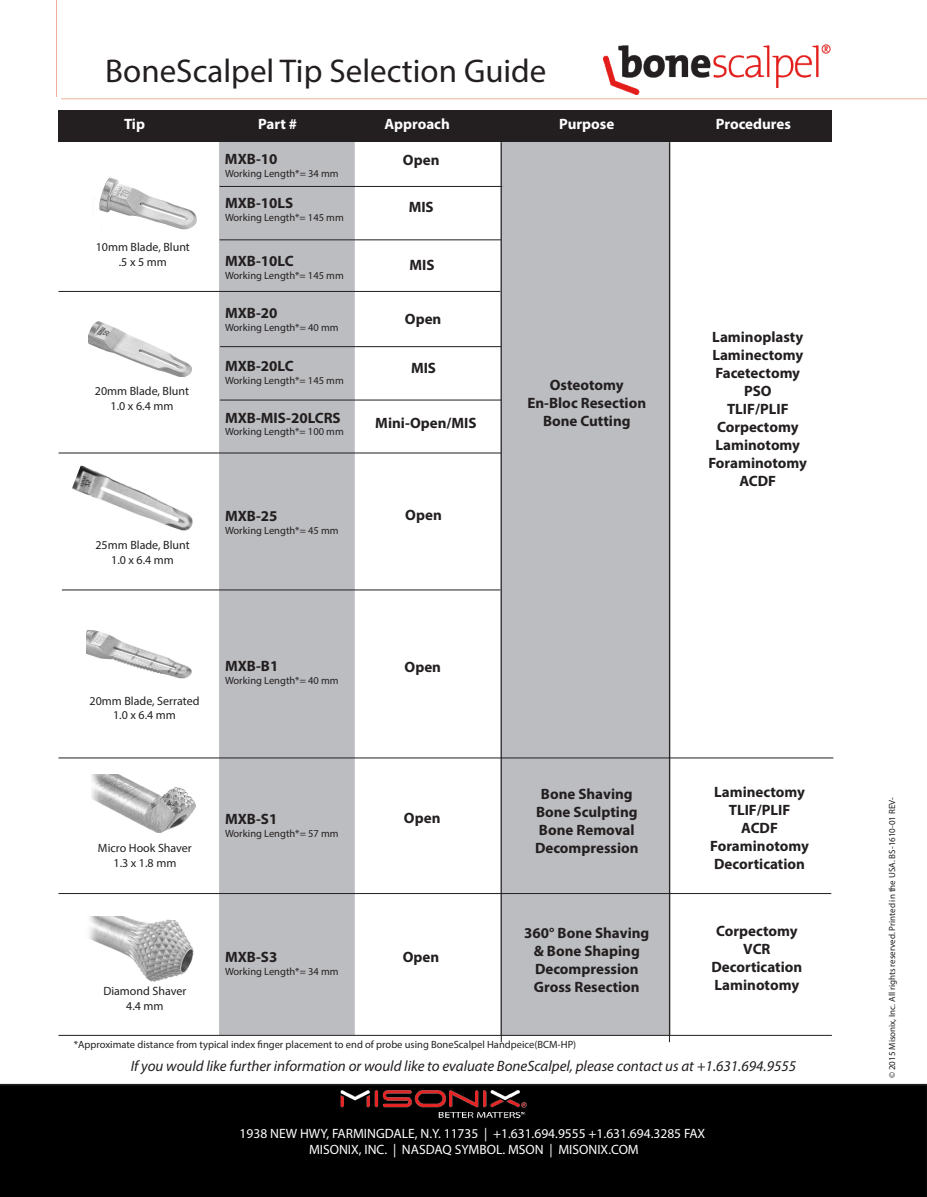
<style>
.page{position:relative;width:927px;height:1197px;background:#fff}
.page>*{position:absolute;margin:0;border:0;box-sizing:border-box;transform-origin:0 0}
.t1{font:33px "Myriad Pro";color:#231f20}
.t2{font:700 15px/18px "Myriad Pro";color:#231f20;text-align:center}
.t3{font:italic 15px "Myriad Pro";color:#231f20}
.t4{font:700 15px "Myriad Pro";color:#fff}
.t5{font:13.5px/16.2px "Myriad Pro";color:#fff;text-align:center}
.t6{font:12px/14.4px "Myriad Pro";color:#231f20;text-align:center}
.t7{font:10.5px "Myriad Pro";color:#231f20}
.t8{font:9px "Myriad Pro";color:#231f20}
</style>
<div class="page">
<div style="left:219px;top:111px;width:136px;height:924px;background:#bcbdc0;border:1px solid #bcbdc0"></div>
<div style="left:500px;top:139px;width:170px;height:897px;background:#bcbdc0"></div>
<img style="left:604px;top:45px;width:226px;height:49px">
<hr style="left:58px;top:453px;width:443px;height:1px;background:#231f20">
<hr style="left:62px;top:590px;width:438px;height:1px;background:#231f20">
<hr style="left:58px;top:758px;width:775px;height:1px;background:#231f20">
<hr style="left:58px;top:893px;width:773px;height:1px;background:#231f20">
<div style="left:58px;top:111px;width:774px;height:31px;background:#231f20"></div>
<div style="left:0;top:1084px;width:927px;height:113px;background:#000"></div>
<hr style="left:58px;top:1035px;width:774px;height:1px;background:#231f20">
<img style="left:99px;top:177px;width:97px;height:53px">
<img style="left:89px;top:321px;width:103px;height:56px">
<img style="left:86px;top:630px;width:106px;height:48px">
<img style="left:92px;top:774px;width:103px;height:58px">
<img style="left:89px;top:916px;width:105px;height:66px">
<img style="left:72px;top:465px;width:121px;height:66px">
<hr style="left:58px;top:291px;width:442px;height:1px;background:#231f20">
<hr style="left:220px;top:186px;width:282px;height:1px;background:#231f20">
<hr style="left:220px;top:239px;width:281px;height:1px;background:#231f20">
<hr style="left:220px;top:346px;width:281px;height:1px;background:#231f20">
<hr style="left:220px;top:400px;width:281px;height:1px;background:#231f20">
<hr style="left:501px;top:142px;width:1px;height:900px;background:#231f20">
<hr style="left:669px;top:142px;width:1px;height:900px;background:#231f20">
<h1 class="t1" style="left:105px;top:50px;width:443px">BoneScalpel Tip Selection Guide</h1>
<p class="t4" style="left:124px;top:114px;width:22px">Tip</p>
<p class="t4" style="left:384px;top:114px;width:67px">Approach</p>
<p class="t4" style="left:559px;top:114px;width:57px">Purpose</p>
<p class="t4" style="left:716px;top:114px;width:77px">Procedures</p>
<p class="t4" style="left:258px;top:115px;width:41px">Part #</p>
<p class="t2" style="left:225px;top:150px;width:54px">MXB-10</p>
<p class="t7" style="left:225px;top:167px;width:115px">Working Length*= 34 mm</p>
<p class="t2" style="left:225px;top:194px;width:70px">MXB-10LS</p>
<p class="t7" style="left:225px;top:211px;width:120px">Working Length*= 145 mm</p>
<p class="t2" style="left:225px;top:251px;width:70px">MXB-10LC</p>
<p class="t7" style="left:225px;top:269px;width:120px">Working Length*= 145 mm</p>
<p class="t2" style="left:403px;top:151px;width:38px">Open</p>
<p class="t2" style="left:409px;top:197px;width:27px">MIS</p>
<p class="t6" style="left:96px;top:240px;width:96px">10mm Blade, Blunt .5 x 5 mm</p>
<p class="t2" style="left:410px;top:255px;width:27px">MIS</p>
<p class="t6" style="left:95px;top:384px;width:96px">20mm Blade, Blunt<br>1.0 x 6.4 mm</p>
<p class="t6" style="left:96px;top:538px;width:96px">25mm Blade, Blunt<br>1.0 x 6.4 mm</p>
<p class="t2" style="left:225px;top:304px;width:54px">MXB-20</p>
<p class="t7" style="left:225px;top:321px;width:115px">Working Length*= 40 mm</p>
<p class="t2" style="left:225px;top:357px;width:70px">MXB-20LC</p>
<p class="t7" style="left:225px;top:374px;width:120px">Working Length*= 145 mm</p>
<p class="t2" style="left:225px;top:408px;width:117px">MXB-MIS-20LCRS</p>
<p class="t7" style="left:225px;top:425px;width:120px">Working Length*= 100 mm</p>
<p class="t2" style="left:225px;top:506px;width:54px">MXB-25</p>
<p class="t7" style="left:225px;top:524px;width:115px">Working Length*= 45 mm</p>
<p class="t2" style="left:405px;top:309px;width:38px">Open</p>
<p class="t2" style="left:411px;top:358px;width:27px">MIS</p>
<p class="t2" style="left:375px;top:413px;width:103px">Mini-Open/MIS</p>
<p class="t2" style="left:405px;top:505px;width:38px">Open</p>
<p class="t6" style="left:90px;top:693px;width:111px">20mm Blade, Serrated<br>1.0 x 6.4 mm</p>
<p class="t2" style="left:225px;top:656px;width:55px">MXB-B1</p>
<p class="t7" style="left:225px;top:674px;width:115px">Working Length*= 40 mm</p>
<p class="t6" style="left:98px;top:841px;width:95px">Micro Hook Shaver<br>1.3 x 1.8 mm</p>
<p class="t2" style="left:225px;top:809px;width:54px">MXB-S1</p>
<p class="t7" style="left:225px;top:827px;width:115px">Working Length*= 57 mm</p>
<p class="t6" style="left:103px;top:984px;width:85px">Diamond Shaver<br>4.4 mm</p>
<p class="t2" style="left:225px;top:947px;width:54px">MXB-S3</p>
<p class="t7" style="left:225px;top:965px;width:115px">Working Length*= 34 mm</p>
<p class="t2" style="left:405px;top:657px;width:38px">Open</p>
<p class="t2" style="left:404px;top:809px;width:38px">Open</p>
<p class="t2" style="left:403px;top:947px;width:38px">Open</p>
<p class="t2" style="left:528px;top:376px;width:120px">Osteotomy<br>En-Bloc Resection<br>Bone Cutting</p>
<p class="t2" style="left:535px;top:784px;width:105px">Bone Shaving<br>Bone Sculpting<br>Bone Removal<br>Decompression</p>
<p class="t2" style="left:524px;top:924px;width:127px">360° Bone Shaving &amp; Bone Shaping<br>Decompression<br>Gross Resection</p>
<p class="t7" style="left:74px;top:1038px;width:504px">*Approximate distance from typical index finger placement to end of probe using BoneScalpel Handpeice(BCM-HP)</p>
<p class="t2" style="left:708px;top:327px;width:100px">Laminoplasty<br>Laminectomy<br>Facetectomy<br>PSO<br>TLIF/PLIF<br>Corpectomy<br>Laminotomy<br>Foraminotomy<br>ACDF</p>
<p class="t2" style="left:710px;top:782px;width:100px">Laminectomy<br>TLIF/PLIF<br>ACDF<br>Foraminotomy<br>Decortication</p>
<p class="t2" style="left:711px;top:922px;width:92px">Corpectomy<br>VCR<br>Decortication<br>Laminotomy</p>
<p class="t3" style="left:131px;top:1057px;width:667px">If you would like further information or would like to evaluate BoneScalpel, please contact us at +1.631.694.9555</p>
<p class="t5" style="left:240px;top:1125px;width:467px">1938 NEW HWY, FARMINGDALE, N.Y. 11735 | +1.631.694.9555 +1.631.694.3285 FAX<br>MISONIX, INC. | NASDAQ SYMBOL. MSON | MISONIX.COM</p>
<p class="t8" style="left:886px;top:1078px;width:283px;rotate:-90deg">© 2015 Misonix, Inc. All rights reserved. Printed in the USA. BS-1610-01 REV-</p>
</div>
